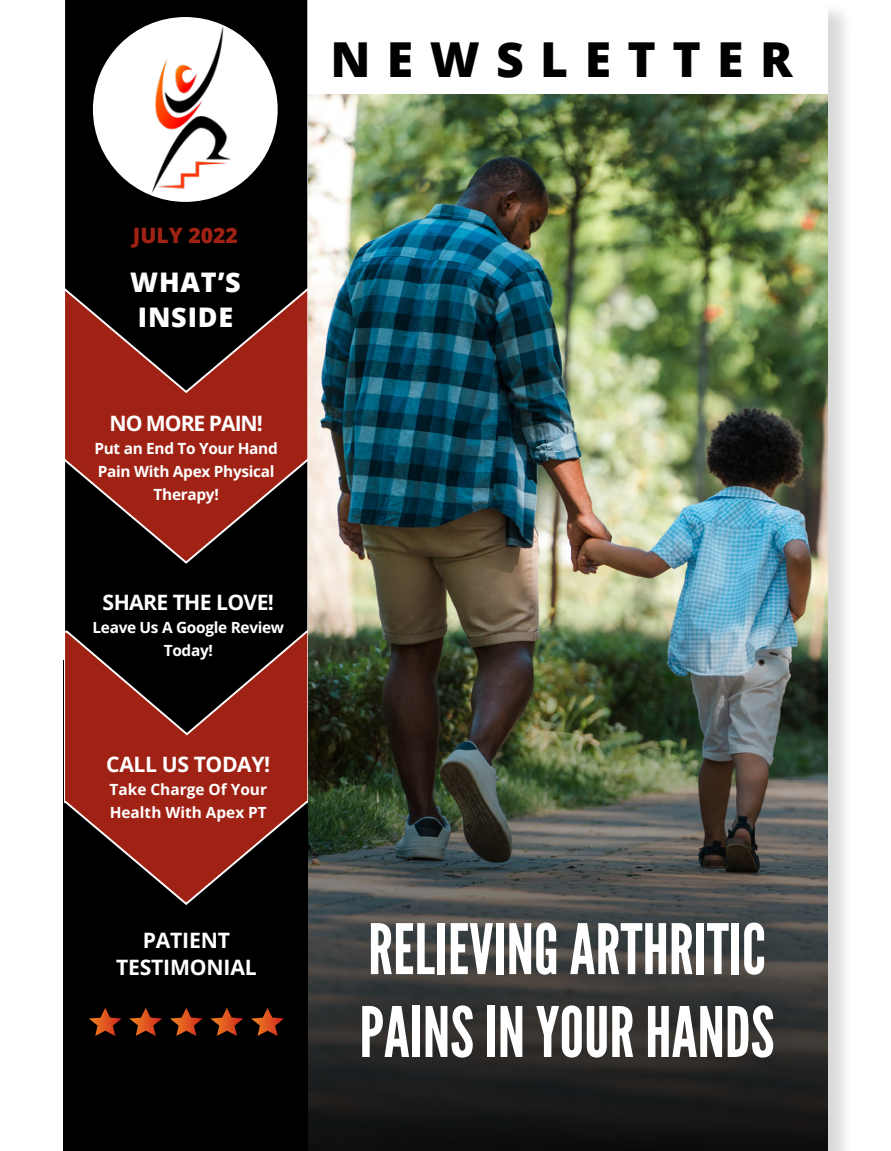
<style>
.page{position:relative;width:891px;height:1151px;background:#fff}
.page>*{position:absolute;margin:0;border:0;box-sizing:border-box;transform-origin:0 0}
.t1{font:69.3px/82.8px "League Gothic";color:#fff}
.t2{font:800 48.15px "Open Sans";letter-spacing:.34em;color:#000}
.t3{font:800 27px/34.6px "Open Sans";letter-spacing:.03em;color:#fff}
.t4{font:21.15px/27px "Open Sans";letter-spacing:-.02em;color:#fff;text-align:center}
.t5{font:21.15px "Open Sans";letter-spacing:-.05em;color:#fff}
.t6{font:800 21.15px "Open Sans";color:#a02214}
.t7{font:15.53px/23.2px "Open Sans";letter-spacing:-.02em;color:#fff;text-align:center}
.t8{font:15.53px/23.2px "Open Sans";color:#fff}
</style>
<div class="page">
<div style="left:65px;top:2px;width:790px;height:1148px;background:#000;opacity:.15"></div>
<div style="left:63px;top:0;width:765px;height:1150px;background:#fff"></div>
<div style="left:63px;top:794px;width:245px;height:356px;background:#000"></div>
<svg style="left:64px;top:736px;width:244px;height:169px"></svg>
<svg style="left:65px;top:565px;width:243px;height:171px;background:#350e0a"></svg>
<svg style="left:65px;top:394px;width:243px;height:171px;background:#701b12"></svg>
<svg style="left:65px;top:0;width:245px;height:394px;background:#210a07"></svg>
<hr style="left:63px;top:0;width:1px;height:1150px;background:#000">
<hr style="left:63px;top:0;width:1px;height:659px;background:#fff">
<img style="left:308px;top:95px;width:520px;height:509px">
<img style="left:308px;top:604px;width:520px;height:546px">
<div style="left:320px;top:880px;width:494px;height:219px;background:#000;opacity:.25"></div>
<div style="left:93px;top:17px;width:185px;height:185px;background:#fff;border-radius:50%"></div>
<img style="left:136px;top:21px;width:98px;height:181px">
<svg style="left:89px;top:1008px;width:33px;height:27px"></svg>
<svg style="left:129px;top:1008px;width:33px;height:27px"></svg>
<svg style="left:170px;top:1008px;width:33px;height:27px"></svg>
<svg style="left:211px;top:1008px;width:32px;height:27px"></svg>
<svg style="left:251px;top:1008px;width:33px;height:27px"></svg>
<p class="t2" style="left:330px;top:23px;width:464px">NEWSLETTER</p>
<p class="t6" style="left:133px;top:219px;width:107px">JULY 2022</p>
<p class="t3" style="left:130px;top:264px;width:112px">WHAT’S<br>INSIDE</p>
<p class="t5" style="left:110px;top:408px;width:155px">NO MORE PAIN!</p>
<p class="t7" style="left:94px;top:436px;width:185px">Put an End To Your Hand<br>Pain With Apex Physical<br>Therapy!</p>
<p class="t4" style="left:103px;top:588px;width:173px">SHARE THE LOVE!</p>
<p class="t7" style="left:92px;top:615px;width:193px">Leave Us A Google Review<br>Today!</p>
<p class="t4" style="left:106px;top:749px;width:166px">CALL US TODAY!</p>
<p class="t8" style="left:110px;top:777px;width:159px">Take Charge Of Your<br>Health With Apex PT</p>
<p class="t4" style="left:116px;top:926px;width:142px">PATIENT<br>TESTIMONIAL</p>
<p class="t1" style="left:359px;top:908px;width:417px">RELIEVING ARTHRITIC<br>PAINS IN YOUR HANDS</p>
</div>
